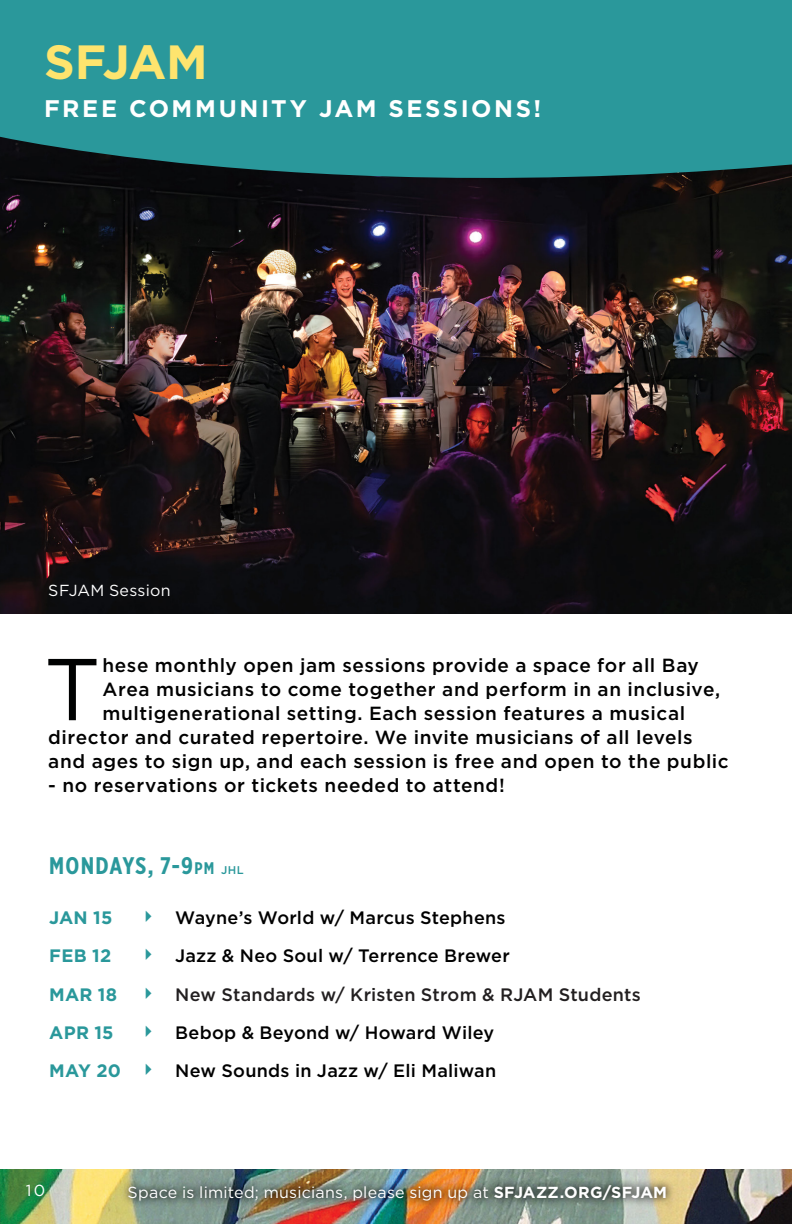
<style>
.page{position:relative;width:792px;height:1224px;background:#fff}
.page>*{position:absolute;margin:0;border:0;box-sizing:border-box;transform-origin:0 0}
.t1{font:87.6px "Gotham";color:#000101}
.t2{font:700 48px "Gotham";letter-spacing:-.02em;color:#fee46e}
.t3{font:700 24px "Gotham";letter-spacing:.105em;color:#fff}
.t4{font:700 24px "Gotham X Narrow";letter-spacing:.045em;color:#2a989b}
.t5{font:500 19px "Gotham";letter-spacing:.03em;color:#000101}
.t6{font:500 18px/38.2px "Gotham";letter-spacing:.015em;color:#000;text-align:right}
.t7{font:500 18px/38.2px "Gotham";letter-spacing:.015em;color:#221f20}
.t8{font:700 18px "Gotham";letter-spacing:.015em;color:#2a989b}
.t9{font:16px "Gotham";letter-spacing:.015em;color:#fff}
.s1{font-size:16.8px}
.s2{font-family:"Gotham";font-weight:500;font-size:11.2px}
.s3{color:#2a989b}
.s4{color:#000}
.s5{font-weight:700;color:#2a989b}
.s6{font-weight:700}
</style>
<div class="page">
<img style="left:0;top:236px;width:792px;height:378px">
<svg style="left:0;top:0;width:792px;height:236px;background:#227073"></svg>
<img style="left:0;top:1169px;width:792px;height:55px">
<div style="left:120px;top:1177px;width:556px;height:34px;background:#000;opacity:.75"></div>
<h2 class="t2" style="left:44px;top:30px;width:165px">SFJAM</h2>
<p class="t3" style="left:44px;top:92px;width:499px">FREE COMMUNITY JAM SESSIONS!</p>
<p class="t9" style="left:48px;top:580px;width:124px">SFJAM Session</p>
<h1 class="t1" style="left:44px;top:633px;width:58px">T</h1>
<p class="t5" style="left:103px;top:653px;width:598px">hese monthly open jam sessions provide a space for all Bay</p>
<p class="t5" style="left:103px;top:677px;width:619px">Area musicians to come together and perform in an inclusive,</p>
<p class="t5" style="left:103px;top:701px;width:584px">multigenerational setting. Each session features a musical</p>
<p class="t5" style="left:48px;top:725px;width:646px">director and curated repertoire. We invite musicians of all levels</p>
<p class="t5" style="left:48px;top:749px;width:682px">and ages to sign up, and each session is free and open to the public</p>
<p class="t5" style="left:48px;top:773px;width:458px">- no reservations or tickets needed to attend!</p>
<p class="t4" style="left:49px;top:851px;width:196px">MONDAYS, 7-9<span class="s1">pm</span> <span class="s2">jhl</span></p>
<p class="t8" style="left:49px;top:906px;width:65px">JAN 15</p>
<p class="t6" style="left:139px;top:899px;width:368px"><span class="s3">✔</span> Wayne’s World w/ Marcus Stephens</p>
<p class="t8" style="left:49px;top:944px;width:64px">FEB 12</p>
<p class="t7" style="left:49px;top:937px;width:593px;text-indent:90px"><span class="s3">✔</span> <span class="s4">Jazz &amp; Neo Soul w/ Terrence Brewer<br></span><span class="s5">MAR 18</span> <span class="s3">✔</span> New Standards w/ Kristen Strom &amp; RJAM Students<br><span class="s5">APR 15</span></p>
<p class="t6" style="left:49px;top:1013px;width:448px"><span class="s3">✔</span> Bebop &amp; Beyond w/ Howard Wiley<br><span class="s5">MAY 20</span> <span class="s3">✔</span> New Sounds in Jazz w/ Eli Maliwan</p>
<p class="t9" style="left:26px;top:1181px;width:21px">10</p>
<p class="t9" style="left:128px;top:1182px;width:541px">Space is limited; musicians, please sign up at <span class="s6">SFJAZZ.ORG/SFJAM</span></p>
</div>
